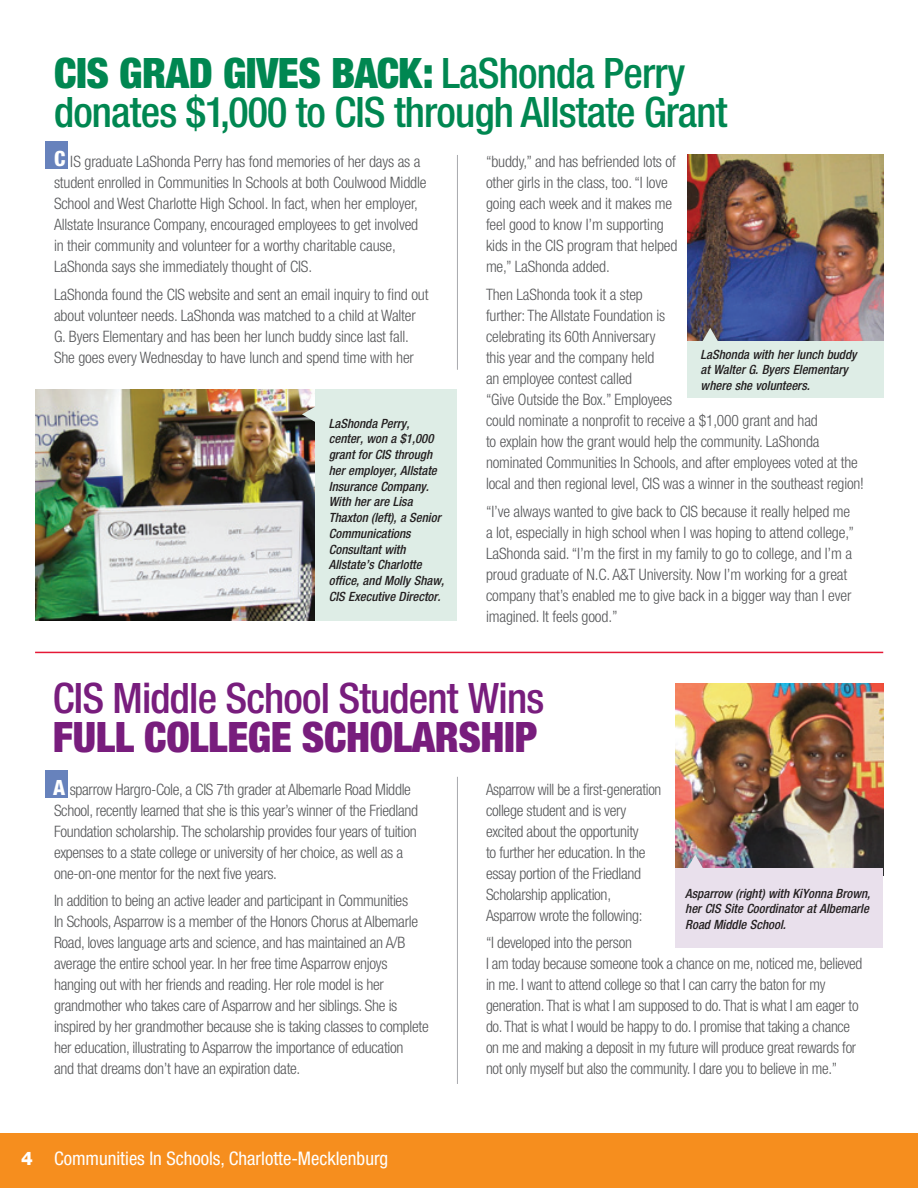
<style>
.page{position:relative;width:918px;height:1188px;background:#fff}
.page>*{position:absolute;margin:0;border:0;box-sizing:border-box;transform-origin:0 0}
.t1{font:500 condensed 42px/39px "Helvetica Neue";letter-spacing:-.02em;color:#008751}
.t2{font:500 condensed 42px "Helvetica Neue";letter-spacing:-.02em;color:#781d7d}
.t3{font:900 condensed 42px "Helvetica Neue";letter-spacing:.045em;color:#781d7d}
.t4{font:900 condensed 42px "Helvetica Neue";letter-spacing:-.01em;color:#008751}
.t5{font:800 condensed 21px "Helvetica Neue";color:#fff}
.t6{font:condensed 18.75px "Helvetica Neue";color:#fff}
.t7{font:300 condensed 15.75px/21px "Helvetica Neue";letter-spacing:-.01em;color:#57585a}
.t8{font:italic 500 condensed 12.75px/15.8px "Helvetica Neue";color:#231f20}
.s1{font-weight:900}
.s2{font-weight:800;font-stretch:normal}
</style>
<div class="page">
<div style="left:0;top:1134px;width:918px;height:54px;background:#f68e1e"></div>
<hr style="left:457px;top:155px;width:1px;height:215px;background:#a8a9ad">
<hr style="left:35px;top:652px;width:848px;height:1px;background:#e51836">
<img style="left:35px;top:389px;width:280px;height:232px">
<div style="left:315px;top:389px;width:142px;height:232px;background:#deede6"></div>
<svg style="left:302px;top:406px;width:13px;height:16px"></svg>
<div style="left:46px;top:142px;width:22px;height:27px;background:#6782bc"></div>
<div style="left:46px;top:770px;width:22px;height:27px;background:#6782bc"></div>
<img style="left:687px;top:155px;width:196px;height:186px">
<div style="left:687px;top:342px;width:196px;height:56px;background:#deede6"></div>
<img style="left:675px;top:684px;width:208px;height:185px">
<div style="left:675px;top:869px;width:208px;height:79px;background:#e9e0ec"></div>
<svg style="left:687px;top:855px;width:16px;height:14px"></svg>
<svg style="left:702px;top:328px;width:16px;height:14px"></svg>
<hr style="left:457px;top:777px;width:1px;height:307px;background:#a8a9ad">
<h1 class="t4" style="left:54px;top:47px;width:112px">CIS GRAD</h1>
<h1 class="t4" style="left:223px;top:47px;width:43px">GIVES</h1>
<h1 class="t1" style="left:54px;top:53px;width:675px;text-indent:277px"><span class="s1">BACK:</span> LaShonda Perry donates $1,000 to CIS through Allstate Grant</h1>
<h2 class="t5" style="left:54px;top:146px;width:13px">C</h2>
<p class="t7" style="left:54px;top:151px;width:374px;text-indent:16px">IS graduate LaShonda Perry has fond memories of her days as a student enrolled in Communities In Schools at both Coulwood Middle School and West Charlotte High School. In fact, when her employer, Allstate Insurance Company, encouraged employees to get involved in their community and volunteer for a worthy charitable cause, LaShonda says she immediately thought of CIS.</p>
<p class="t7" style="left:54px;top:284px;width:376px">LaShonda found the CIS website and sent an email inquiry to find out about volunteer needs. LaShonda was matched to a child at Walter G. Byers Elementary and has been her lunch buddy since last fall.<br>She goes every Wednesday to have lunch and spend time with her</p>
<p class="t8" style="left:329px;top:415px;width:117px">LaShonda Perry, center, won a $1,000 grant for CIS through her employer, Allstate<br>Insurance Company.<br>With her are Lisa<br>Thaxton (left), a Senior<br>Communications<br>Consultant with<br>Allstate’s Charlotte office, and Molly Shaw,<br>CIS Executive Director.</p>
<p class="t7" style="left:486px;top:151px;width:193px">“buddy,” and has befriended lots of other girls in the class, too. “I love going each week and it makes me feel good to know I’m supporting kids in the CIS program that helped me,” LaShonda added.</p>
<p class="t7" style="left:486px;top:284px;width:380px">Then LaShonda took it a step<br>further: The Allstate Foundation is<br>celebrating its 60th Anniversary<br>this year and the company held<br>an employee contest called<br>“Give Outside the Box.” Employees<br>could nominate a nonprofit to receive a $1,000 grant and had<br>to explain how the grant would help the community. LaShonda nominated Communities In Schools, and after employees voted at the local and then regional level, CIS was a winner in the southeast region!</p>
<p class="t7" style="left:486px;top:501px;width:369px">“I’ve always wanted to give back to CIS because it really helped me a lot, especially in high school when I was hoping to attend college,” LaShonda said. “I’m the first in my family to go to college, and I’m a proud graduate of N.C. A&amp;T University. Now I’m working for a great company that’s enabled me to give back in a bigger way than I ever imagined. It feels good.”</p>
<p class="t8" style="left:701px;top:346px;width:157px">LaShonda with her lunch buddy at Walter G. Byers Elementary where she volunteers.</p>
<h1 class="t2" style="left:53px;top:673px;width:493px">CIS Middle School Student Wins</h1>
<h1 class="t3" style="left:53px;top:712px;width:196px">FULL COLLEGE</h1>
<h1 class="t3" style="left:302px;top:712px;width:237px">SCHOLARSHIP</h1>
<h2 class="t5" style="left:53px;top:774px;width:14px">A</h2>
<p class="t7" style="left:54px;top:778px;width:366px;text-indent:16px">sparrow Hargro-Cole, a CIS 7th grader at Albemarle Road Middle School, recently learned that she is this year’s winner of the Friedland Foundation scholarship. The scholarship provides four years of tuition expenses to a state college or university of her choice, as well as a one-on-one mentor for the next five years.</p>
<p class="t7" style="left:54px;top:890px;width:376px">In addition to being an active leader and participant in Communities<br>In Schools, Asparrow is a member of the Honors Chorus at Albemarle Road, loves language arts and science, and has maintained an A/B average the entire school year. In her free time Asparrow enjoys hanging out with her friends and reading. Her role model is her grandmother who takes care of Asparrow and her siblings. She is inspired by her grandmother because she is taking classes to complete her education, illustrating to Asparrow the importance of education<br>and that dreams don’t have an expiration date.</p>
<p class="t6" style="left:21px;top:1148px;width:369px"><span class="s2">4</span> Communities In Schools, Charlotte-Mecklenburg</p>
<p class="t7" style="left:486px;top:778px;width:177px">Asparrow will be a first-generation college student and is very excited about the opportunity<br>to further her education. In the essay portion of the Friedland<br>Scholarship application,<br>Asparrow wrote the following:</p>
<p class="t7" style="left:486px;top:932px;width:378px">“I developed into the person<br>I am today because someone took a chance on me, noticed me, believed in me. I want to attend college so that I can carry the baton for my generation. That is what I am supposed to do. That is what I am eager to do. That is what I would be happy to do. I promise that taking a chance on me and making a deposit in my future will produce great rewards for not only myself but also the community. I dare you to believe in me.”</p>
<p class="t8" style="left:685px;top:885px;width:187px;text-align:justify">Asparrow (right) with KiYonna Brown, her CIS Site Coordinator at Albemarle Road Middle School.</p>
</div>
